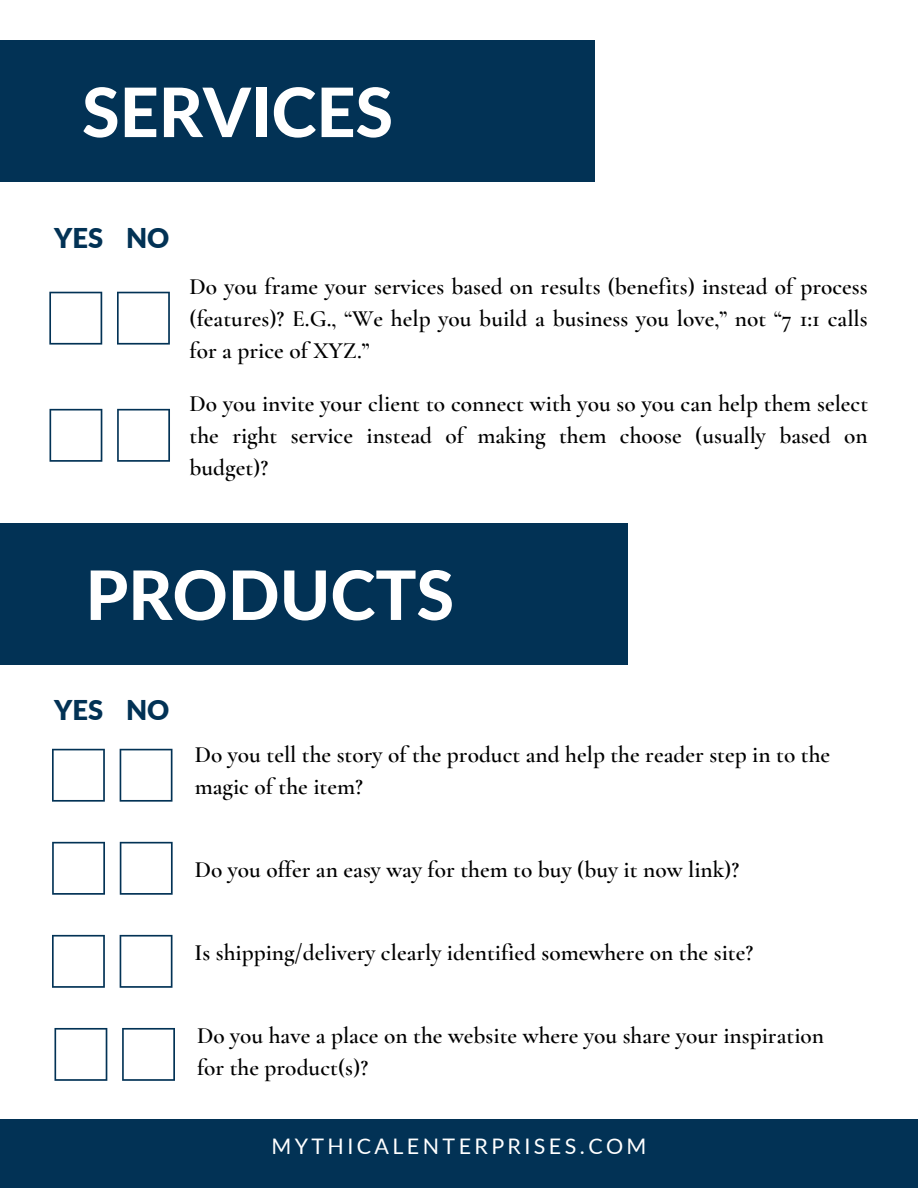
<style>
.page{position:relative;width:918px;height:1188px;background:#fff}
.page>*{position:absolute;margin:0;border:0;box-sizing:border-box;transform-origin:0 0}
.t1{font:800 68.1px "Lato";color:#fff}
.t2{font:900 27.3px "Lato";color:#023255}
.t3{font:600 23.4px/32.1px "Cormorant Garamond";color:#000;text-align:justify}
.t4{font:21.45px "Lato";letter-spacing:.16em;color:#fff}
</style>
<div class="page">
<div style="left:0;top:1120px;width:918px;height:68px;background:#023255"></div>
<svg style="left:49px;top:292px;width:53px;height:53px"></svg>
<svg style="left:117px;top:292px;width:53px;height:53px"></svg>
<svg style="left:50px;top:409px;width:52px;height:53px"></svg>
<svg style="left:117px;top:409px;width:53px;height:53px"></svg>
<div style="left:0;top:523px;width:627px;height:142px;background:#023255"></div>
<svg style="left:52px;top:749px;width:53px;height:53px"></svg>
<svg style="left:120px;top:749px;width:53px;height:53px"></svg>
<svg style="left:52px;top:842px;width:53px;height:53px"></svg>
<svg style="left:120px;top:842px;width:53px;height:53px"></svg>
<div style="left:0;top:40px;width:595px;height:142px;background:#023255"></div>
<svg style="left:52px;top:935px;width:53px;height:53px"></svg>
<svg style="left:120px;top:935px;width:53px;height:53px"></svg>
<svg style="left:54px;top:1028px;width:53px;height:53px"></svg>
<svg style="left:122px;top:1028px;width:53px;height:53px"></svg>
<p class="t1" style="left:82px;top:70px;width:313px">SERVICES</p>
<p class="t2" style="left:54px;top:221px;width:51px">YES</p>
<p class="t2" style="left:126px;top:221px;width:45px">NO</p>
<p class="t3" style="left:190px;top:270px;width:680px">Do you frame your services based on results (benefits) instead of process (features)? E.G., “We help you build a business you love,” not “7 1:1 calls for a price of XYZ.”</p>
<p class="t3" style="left:190px;top:387px;width:680px">Do you invite your client to connect with you so you can help them select the right service instead of making them choose (usually based on budget)?</p>
<p class="t1" style="left:86px;top:553px;width:370px">PRODUCTS</p>
<p class="t2" style="left:54px;top:694px;width:51px">YES</p>
<p class="t2" style="left:126px;top:694px;width:45px">NO</p>
<p class="t3" style="left:195px;top:738px;width:637px">Do you tell the story of the product and help the reader step in to the</p>
<p class="t3" style="left:195px;top:770px;width:170px">magic of the item?</p>
<p class="t3" style="left:195px;top:854px;width:546px">Do you offer an easy way for them to buy (buy it now link)?</p>
<p class="t3" style="left:195px;top:937px;width:560px">Is shipping/delivery clearly identified somewhere on the site?</p>
<p class="t3" style="left:197px;top:1020px;width:629px">Do you have a place on the website where you share your inspiration</p>
<p class="t3" style="left:197px;top:1052px;width:173px">for the product(s)?</p>
<p class="t4" style="left:271px;top:1133px;width:377px">MYTHICALENTERPRISES.COM</p>
</div>
